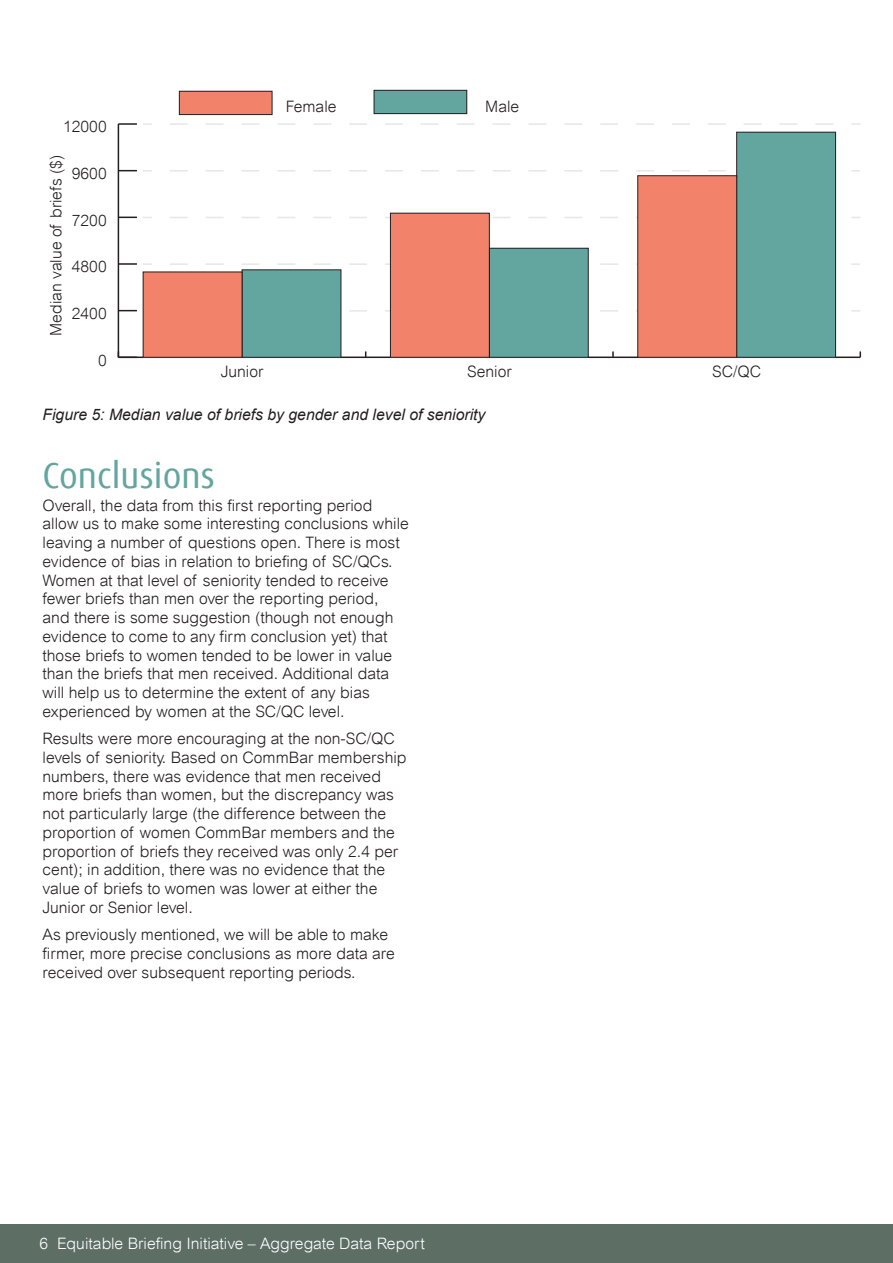
<style>
.page{position:relative;width:893px;height:1263px;background:#fff}
.page>*{position:absolute;margin:0;border:0;box-sizing:border-box;transform-origin:0 0}
.VEOHRC_Heading_1{font:36px "Dax";color:#63a69f}
.VEOHRC_Body_text{font:300 15.75px/18.8px "Arial";color:#231f20}
.VEOHRC_Body_text-2{font:italic 15.75px "Arial";color:#231f20}
.t1{font:300 15.75px "Arial";color:#fff}
</style>
<div class="page">
<div style="left:0;top:1224px;width:893px;height:39px;background:#5d6e65"></div>
<svg style="left:143px;top:170px;width:9px;height:2px"></svg>
<svg style="left:170px;top:170px;width:667px;height:2px"></svg>
<svg style="left:851px;top:170px;width:9px;height:2px"></svg>
<svg style="left:170px;top:217px;width:667px;height:1px"></svg>
<svg style="left:143px;top:263px;width:9px;height:2px"></svg>
<svg style="left:170px;top:263px;width:667px;height:2px"></svg>
<svg style="left:851px;top:263px;width:9px;height:2px"></svg>
<svg style="left:341px;top:310px;width:496px;height:2px"></svg>
<svg style="left:851px;top:310px;width:9px;height:2px"></svg>
<svg style="left:143px;top:123px;width:9px;height:2px"></svg>
<svg style="left:170px;top:123px;width:663px;height:2px"></svg>
<svg style="left:851px;top:123px;width:9px;height:2px"></svg>
<hr style="left:118px;top:357px;width:742px;height:1px;background:#231f20">
<svg style="left:612px;top:351px;width:2px;height:6px"></svg>
<svg style="left:859px;top:351px;width:2px;height:6px"></svg>
<hr style="left:118px;top:124px;width:1px;height:233px;background:#231f20">
<svg style="left:118px;top:351px;width:19px;height:7px"></svg>
<svg style="left:119px;top:310px;width:18px;height:1px"></svg>
<svg style="left:119px;top:263px;width:18px;height:2px"></svg>
<svg style="left:119px;top:217px;width:18px;height:1px"></svg>
<svg style="left:119px;top:170px;width:18px;height:1px"></svg>
<svg style="left:118px;top:123px;width:19px;height:2px"></svg>
<div style="left:374px;top:90px;width:93px;height:24px;background:#62a69f"></div>
<div style="left:374px;top:90px;width:93px;height:24px;border:1px solid #231f20"></div>
<div style="left:242px;top:270px;width:99px;height:87px;background:#62a69f"></div>
<div style="left:242px;top:269px;width:99px;height:89px;border:1px solid #231f20"></div>
<div style="left:489px;top:248px;width:99px;height:109px;background:#62a69f"></div>
<div style="left:489px;top:248px;width:100px;height:110px;border:1px solid #231f20"></div>
<div style="left:737px;top:132px;width:99px;height:225px;background:#62a69f"></div>
<div style="left:736px;top:132px;width:100px;height:226px;border:1px solid #231f20"></div>
<div style="left:179px;top:91px;width:93px;height:24px;background:#f28269"></div>
<div style="left:179px;top:91px;width:93px;height:24px;border:1px solid #231f20"></div>
<div style="left:143px;top:272px;width:99px;height:85px;background:#f28269"></div>
<div style="left:390px;top:213px;width:99px;height:144px;background:#f28269"></div>
<div style="left:390px;top:213px;width:100px;height:145px;border:1px solid #231f20"></div>
<div style="left:638px;top:176px;width:99px;height:181px;background:#f28269"></div>
<div style="left:637px;top:175px;width:100px;height:183px;border:1px solid #231f20"></div>
<p class="VEOHRC_Body_text" style="left:63px;top:117px;width:45px">12000</p>
<p class="VEOHRC_Body_text" style="left:47px;top:336px;width:182px;rotate:-90deg">Median value of briefs ($)</p>
<p class="VEOHRC_Body_text" style="left:72px;top:164px;width:37px">9600</p>
<p class="VEOHRC_Body_text" style="left:72px;top:211px;width:37px">7200</p>
<p class="VEOHRC_Body_text" style="left:72px;top:257px;width:37px">4800</p>
<p class="VEOHRC_Body_text" style="left:72px;top:304px;width:37px">2400</p>
<p class="VEOHRC_Body_text" style="left:98px;top:351px;width:10px">0</p>
<p class="VEOHRC_Body_text" style="left:286px;top:97px;width:52px">Female</p>
<p class="VEOHRC_Body_text" style="left:485px;top:97px;width:36px">Male</p>
<p class="VEOHRC_Body_text" style="left:221px;top:362px;width:44px">Junior</p>
<p class="VEOHRC_Body_text" style="left:467px;top:362px;width:46px">Senior</p>
<p class="VEOHRC_Body_text" style="left:712px;top:362px;width:50px">SC/QC</p>
<p class="VEOHRC_Body_text-2" style="left:43px;top:404px;width:444px">Figure 5: Median value of briefs by gender and level of seniority</p>
<p class="VEOHRC_Heading_1" style="left:43px;top:455px;width:174px">Conclusions</p>
<p class="VEOHRC_Body_text" style="left:43px;top:496px;width:368px">Overall, the data from this first reporting period allow us to make some interesting conclusions while leaving a number of questions open. There is most evidence of bias in relation to briefing of SC/QCs.<br>Women at that level of seniority tended to receive fewer briefs than men over the reporting period, and there is some suggestion (though not enough evidence to come to any firm conclusion yet) that those briefs to women tended to be lower in value than the briefs that men received. Additional data will help us to determine the extent of any bias experienced by women at the SC/QC level.</p>
<p class="VEOHRC_Body_text" style="left:43px;top:729px;width:366px">Results were more encouraging at the non-SC/QC levels of seniority. Based on CommBar membership numbers, there was evidence that men received more briefs than women, but the discrepancy was not particularly large (the difference between the proportion of women CommBar members and the proportion of briefs they received was only 2.4 per cent); in addition, there was no evidence that the value of briefs to women was lower at either the Junior or Senior level.</p>
<p class="VEOHRC_Body_text" style="left:43px;top:925px;width:354px">As previously mentioned, we will be able to make firmer, more precise conclusions as more data are received over subsequent reporting periods.</p>
<p class="t1" style="left:40px;top:1235px;width:387px">6 Equitable Briefing Initiative – Aggregate Data Report</p>
</div>
